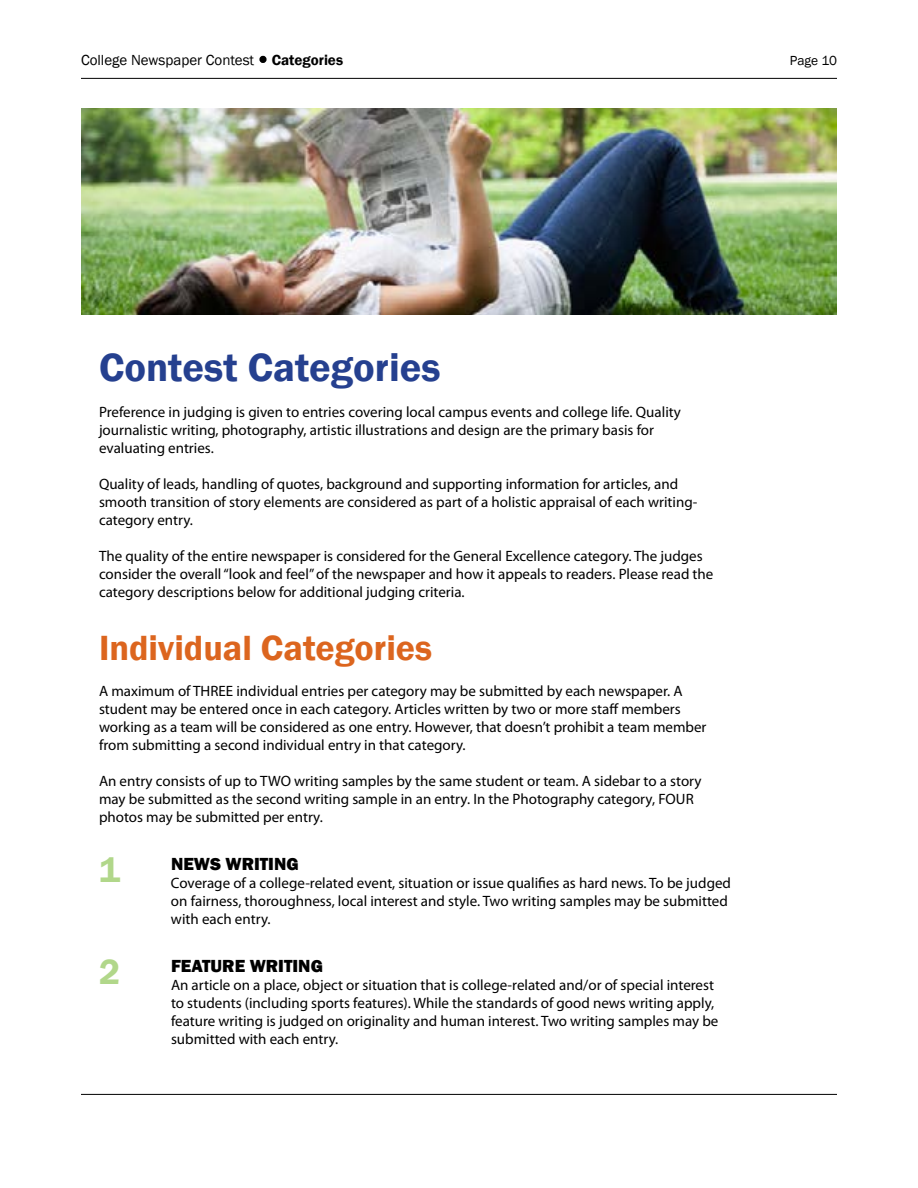
<style>
.page{position:relative;width:918px;height:1188px;background:#fff}
.page>*{position:absolute;margin:0;border:0;box-sizing:border-box;transform-origin:0 0}
.t1{font:600 40.5px "Franklin Gothic";color:#25408f}
.t2{font:600 36px "Franklin Gothic";color:#dc651e}
.t3{font:600 36px "Franklin Gothic";color:#b1d78a}
.t4{font:800 18px "Franklin Gothic";color:#000}
.t5{font:15px/18px "Myriad Pro";color:#000}
.t6{font:15px "Franklin Gothic";color:#000}
.t7{font:13.5px "Franklin Gothic";color:#000}
.s1{font-weight:600}
</style>
<div class="page">
<hr style="left:81px;top:1094px;width:756px;height:1px;background:#000">
<hr style="left:81px;top:78px;width:756px;height:1px;background:#000">
<svg style="left:259px;top:55px;width:8px;height:8px"></svg>
<img style="left:81px;top:108px;width:756px;height:207px">
<p class="t6" style="left:81px;top:50px;width:264px">College Newspaper Contest • <span class="s1">Categories</span></p>
<p class="t7" style="left:790px;top:52px;width:49px">Page 10</p>
<h1 class="t1" style="left:99px;top:343px;width:343px">Contest Categories</h1>
<p class="t5" style="left:99px;top:403px;width:584px">Preference in judging is given to entries covering local campus events and college life. Quality journalistic writing, photography, artistic illustrations and design are the primary basis for evaluating entries.</p>
<p class="t5" style="left:99px;top:475px;width:600px">Quality of leads, handling of quotes, background and supporting information for articles, and smooth transition of story elements are considered as part of a holistic appraisal of each writing&shy;category entry.</p>
<p class="t5" style="left:99px;top:547px;width:616px">The quality of the entire newspaper is considered for the General Excellence category. The judges consider the overall “look and feel” of the newspaper and how it appeals to readers. Please read the category descriptions below for additional judging criteria.</p>
<h2 class="t2" style="left:99px;top:626px;width:335px">Individual Categories</h2>
<p class="t5" style="left:99px;top:682px;width:609px">A maximum of THREE individual entries per category may be submitted by each newspaper. A student may be entered once in each category. Articles written by two or more staff members working as a team will be considered as one entry. However, that doesn’t prohibit a team member from submitting a second individual entry in that category.</p>
<p class="t5" style="left:99px;top:772px;width:604px">An entry consists of up to TWO writing samples by the same student or team. A sidebar to a story may be submitted as the second writing sample in an entry. In the Photography category, FOUR photos may be submitted per entry.</p>
<h2 class="t3" style="left:99px;top:848px;width:23px">1</h2>
<p class="t4" style="left:171px;top:853px;width:129px">NEWS WRITING</p>
<p class="t5" style="left:171px;top:874px;width:562px">Coverage of a college-related event, situation or issue qualifies as hard news. To be judged on fairness, thoroughness, local interest and style. Two writing samples may be submitted with each entry.</p>
<h2 class="t3" style="left:99px;top:950px;width:23px">2</h2>
<p class="t4" style="left:171px;top:955px;width:153px">FEATURE WRITING</p>
<p class="t5" style="left:171px;top:976px;width:549px">An article on a place, object or situation that is college-related and/or of special interest to students (including sports features). While the standards of good news writing apply, feature writing is judged on originality and human interest. Two writing samples may be submitted with each entry.</p>
</div>
